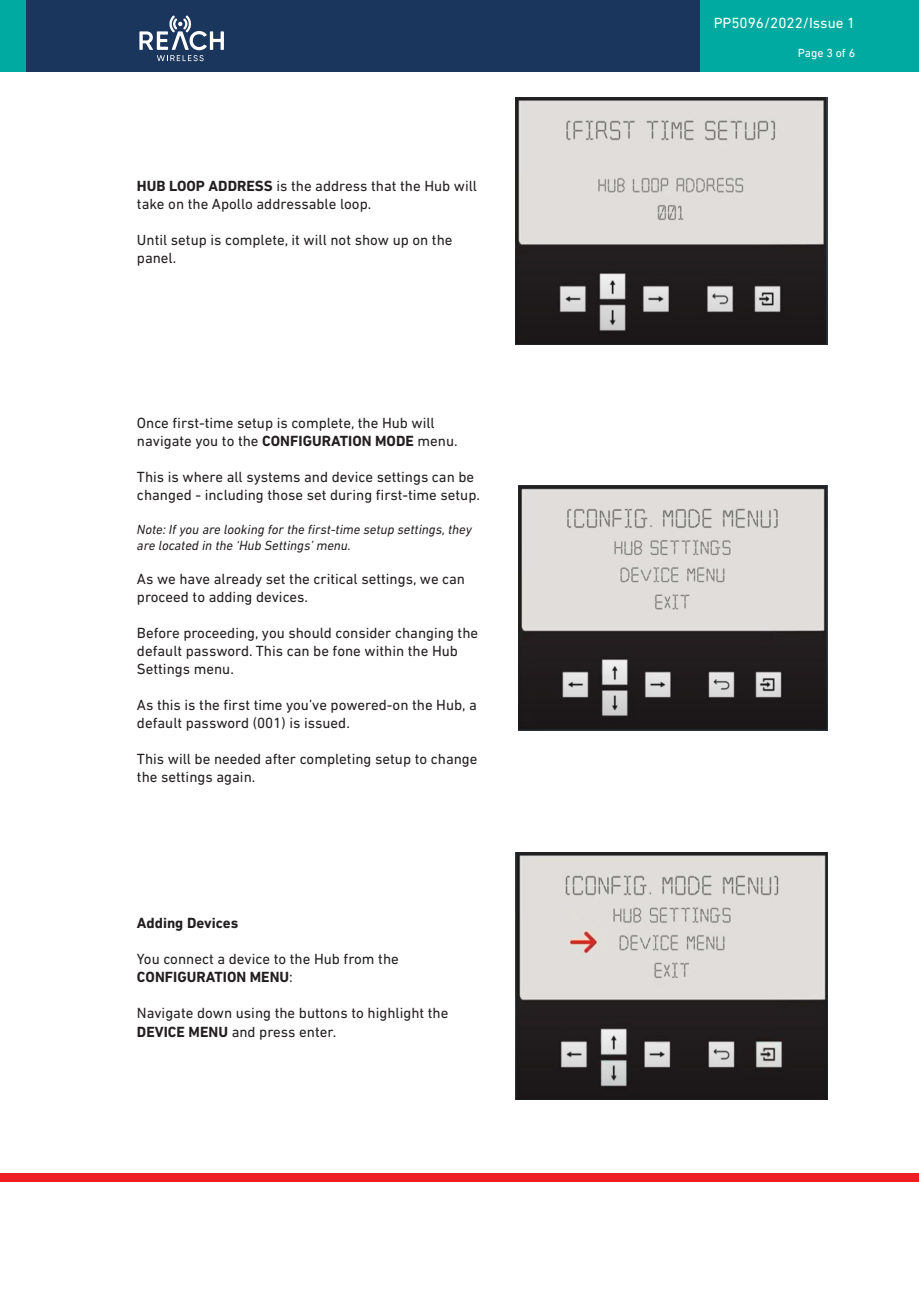
<style>
.page{position:relative;width:919px;height:1289px;background:#fff}
.page>*{position:absolute;margin:0;border:0;box-sizing:border-box;transform-origin:0 0}
.Copyright{font:15px/18px "DIN Next LT Pro";color:#231f20}
.t1{font:15px "DIN Next LT Pro";color:#fff}
.Copyright-2{font:700 15px "DIN Next LT Pro";color:#231f20}
.Copyright-3{font:italic 13.5px/16.2px "DIN Next LT Pro";color:#231f20}
.t2{font:12px "DIN Next LT Pro";color:#fff}
.s1{font-weight:700}
</style>
<div class="page">
<div style="left:0;top:0;width:700px;height:71px;background:#1b365d"></div>
<div style="left:0;top:0;width:26px;height:71px;background:#00aaa0"></div>
<div style="left:700px;top:0;width:218px;height:71px;background:#00aaa0"></div>
<div style="left:0;top:1172px;width:13px;height:9px;background:#ee1d23"></div>
<div style="left:13px;top:1172px;width:905px;height:9px;background:#ee1d23"></div>
<svg style="left:139px;top:16px;width:85px;height:45px"></svg>
<img style="left:515px;top:98px;width:312px;height:246px">
<img style="left:519px;top:485px;width:308px;height:246px">
<img style="left:515px;top:853px;width:312px;height:246px">
<p class="Copyright" style="left:137px;top:177px;width:341px"><span class="s1">HUB LOOP ADDRESS</span> is the address that the Hub will take on the Apollo addressable loop.</p>
<p class="Copyright" style="left:137px;top:231px;width:317px">Until setup is complete, it will not show up on the panel.</p>
<p class="Copyright" style="left:137px;top:413px;width:322px">Once first-time setup is complete, the Hub will navigate you to the <span class="s1">CONFIGURATION MODE</span> menu.</p>
<p class="Copyright" style="left:137px;top:467px;width:344px">This is where all systems and device settings can be changed - including those set during first-time setup.</p>
<p class="Copyright-3" style="left:137px;top:521px;width:336px">Note: If you are looking for the first-time setup settings, they are located in the ‘Hub Settings’ menu.</p>
<p class="Copyright" style="left:137px;top:570px;width:329px">As we have already set the critical settings, we can proceed to adding devices.</p>
<p class="Copyright" style="left:137px;top:624px;width:343px">Before proceeding, you should consider changing the default password. This can be fone within the Hub<br>Settings menu.</p>
<p class="Copyright" style="left:137px;top:696px;width:341px">As this is the first time you’ve powered-on the Hub, a default password (001) is issued.</p>
<p class="Copyright" style="left:137px;top:750px;width:342px">This will be needed after completing setup to change the settings again.</p>
<p class="Copyright-2" style="left:137px;top:914px;width:103px">Adding Devices</p>
<p class="Copyright" style="left:137px;top:950px;width:263px">You connect a device to the Hub from the<br><span class="s1">CONFIGURATION MENU</span>:</p>
<p class="Copyright" style="left:137px;top:1004px;width:313px">Navigate down using the buttons to highlight the<br><span class="s1">DEVICE MENU</span> and press enter.</p>
<p class="t1" style="left:713px;top:15px;width:143px">PP5096/2022/Issue 1</p>
<p class="t2" style="left:797px;top:46px;width:59px">Page 3 of 6</p>
</div>
